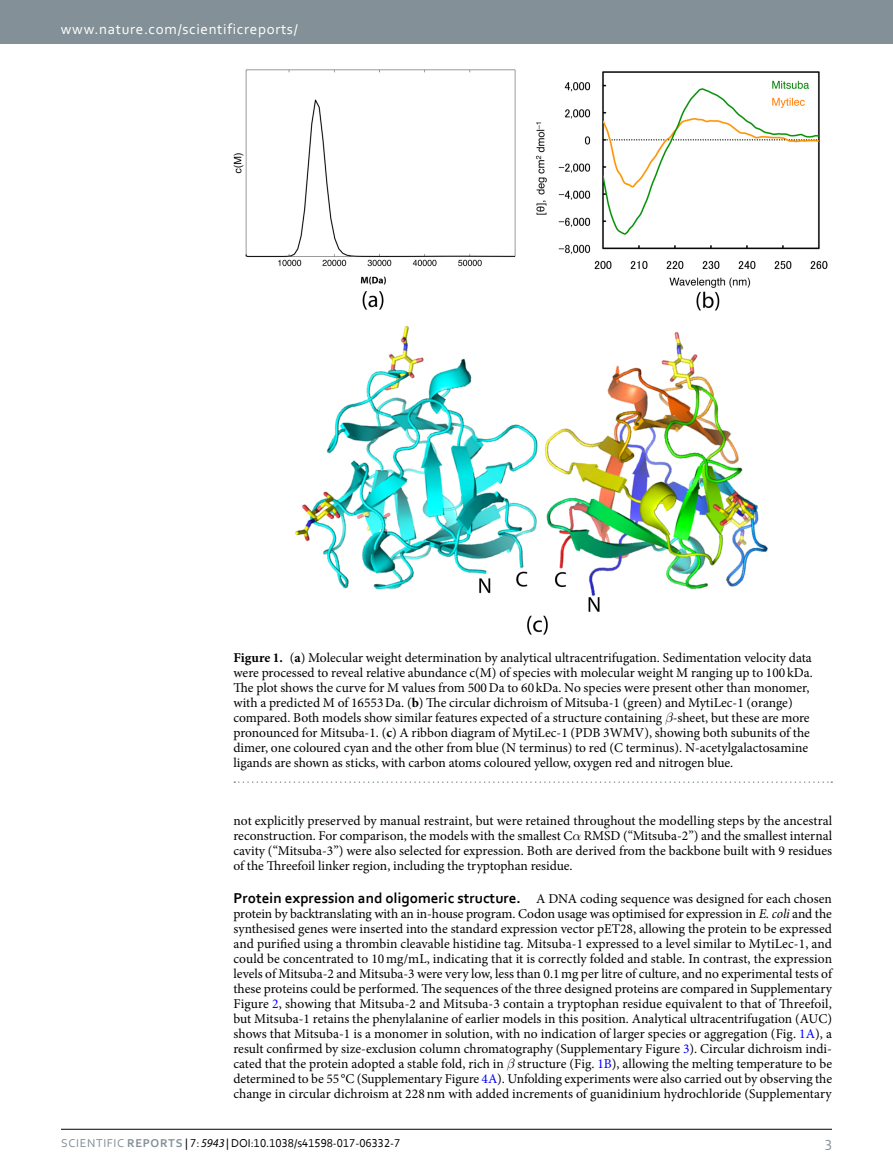
<style>
.page{position:relative;width:893px;height:1174px;background:#fff}
.page>*{position:absolute;margin:0;border:0;box-sizing:border-box;transform-origin:0 0}
.t1{font:15px "Corbel 2";letter-spacing:.045em;color:#fff}
.t2{font:15px "Corbel 2";color:#839097}
.t3{font:13.5px/15px "Minion Pro";color:#000;text-align:justify}
.t4{font:12px "Corbel";color:#000}
.s1{font-weight:700}
.s2{font-family:"Corbel";font-weight:700;font-size:15px}
.s3{font-style:italic}
.s4{color:#00f}
.s5{font-family:"Corbel 2";color:#839097}
.s6{font-family:"Corbel Bold 2";color:#839097}
.s7{font-family:"Myriad Pro";font-style:italic}
</style>
<div class="page">
<div style="left:0;top:0;width:893px;height:43px;background:#839097"></div>
<hr style="left:61px;top:1129px;width:771px;height:1px;background:#000">
<img style="left:233px;top:70px;width:594px;height:564px">
<svg style="left:234px;top:781px;width:598px;height:2px"></svg>
<p class="t1" style="left:61px;top:19px;width:238px">www.nature.com/scientificreports/</p>
<p class="t3" style="left:233px;top:650px;width:581px;text-align:left"><span class="s1">Figure 1.</span> (<span class="s1">a</span>) Molecular weight determination by analytical ultracentrifugation. Sedimentation velocity data were processed to reveal relative abundance c(M) of species with molecular weight M ranging up to 100 kDa.<br>The plot shows the curve for M values from 500Da to 60 kDa. No species were present other than monomer, with a predicted M of 16553Da. (<span class="s1">b</span>) The circular dichroism of Mitsuba-1 (green) and MytiLec-1 (orange) compared. Both models show similar features expected of a structure containing -sheet, but these are more pronounced for Mitsuba-1. (<span class="s1">c</span>) A ribbon diagram of MytiLec-1 (PDB 3WMV), showing both subunits of the dimer, one coloured cyan and the other from blue (N terminus) to red (C terminus). N-acetylgalactosamine ligands are shown as sticks, with carbon atoms coloured yellow, oxygen red and nitrogen blue.</p>
<p class="t3" style="left:233px;top:813px;width:600px">not explicitly preserved by manual restraint, but were retained throughout the modelling steps by the ancestral reconstruction. For comparison, the models with the smallest C RMSD (“Mitsuba-2”) and the smallest internal cavity (“Mitsuba-3”) were also selected for expression. Both are derived from the backbone built with 9 residues of the Threefoil linker region, including the tryptophan residue.</p>
<p class="t3" style="left:233px;top:891px;width:600px"><span class="s2">Protein expression and oligomeric structure.</span> A DNA coding sequence was designed for each chosen protein by backtranslating with an in-house program. Codon usage was optimised for expression in <span class="s3">E. coli</span> and the synthesised genes were inserted into the standard expression vector pET28, allowing the protein to be expressed and purified using a thrombin cleavable histidine tag. Mitsuba-1 expressed to a level similar to MytiLec-1, and could be concentrated to 10mg/mL, indicating that it is correctly folded and stable. In contrast, the expression levels of Mitsuba-2 and Mitsuba-3 were very low, less than 0.1mg per litre of culture, and no experimental tests of these proteins could be performed. The sequences of the three designed proteins are compared in Supplementary Figure <span class="s4">2</span>, showing that Mitsuba-2 and Mitsuba-3 contain a tryptophan residue equivalent to that of Threefoil, but Mitsuba-1 retains the phenylalanine of earlier models in this position. Analytical ultracentrifugation (AUC) shows that Mitsuba-1 is a monomer in solution, with no indication of larger species or aggregation (Fig. <span class="s4">1A</span>), a result confirmed by size-exclusion column chromatography (Supplementary Figure <span class="s4">3</span>). Circular dichroism indi&shy;cated that the protein adopted a stable fold, rich in structure (Fig. <span class="s4">1B</span>), allowing the melting temperature to be determined to be 55°C (Supplementary Figure <span class="s4">4A</span>). Unfolding experiments were also carried out by observing the change in circular dichroism at 228 nm with added increments of guanidinium hydrochloride (Supplementary</p>
<p class="t4" style="left:61px;top:1135px;width:341px"><span class="s5">Scientific</span> <span class="s6">REPOrTs</span> | 7: <span class="s7">5943</span> | DOI:10.1038/s41598-017-06332-7</p>
<p class="t2" style="left:825px;top:1132px;width:8px">3</p>
</div>
